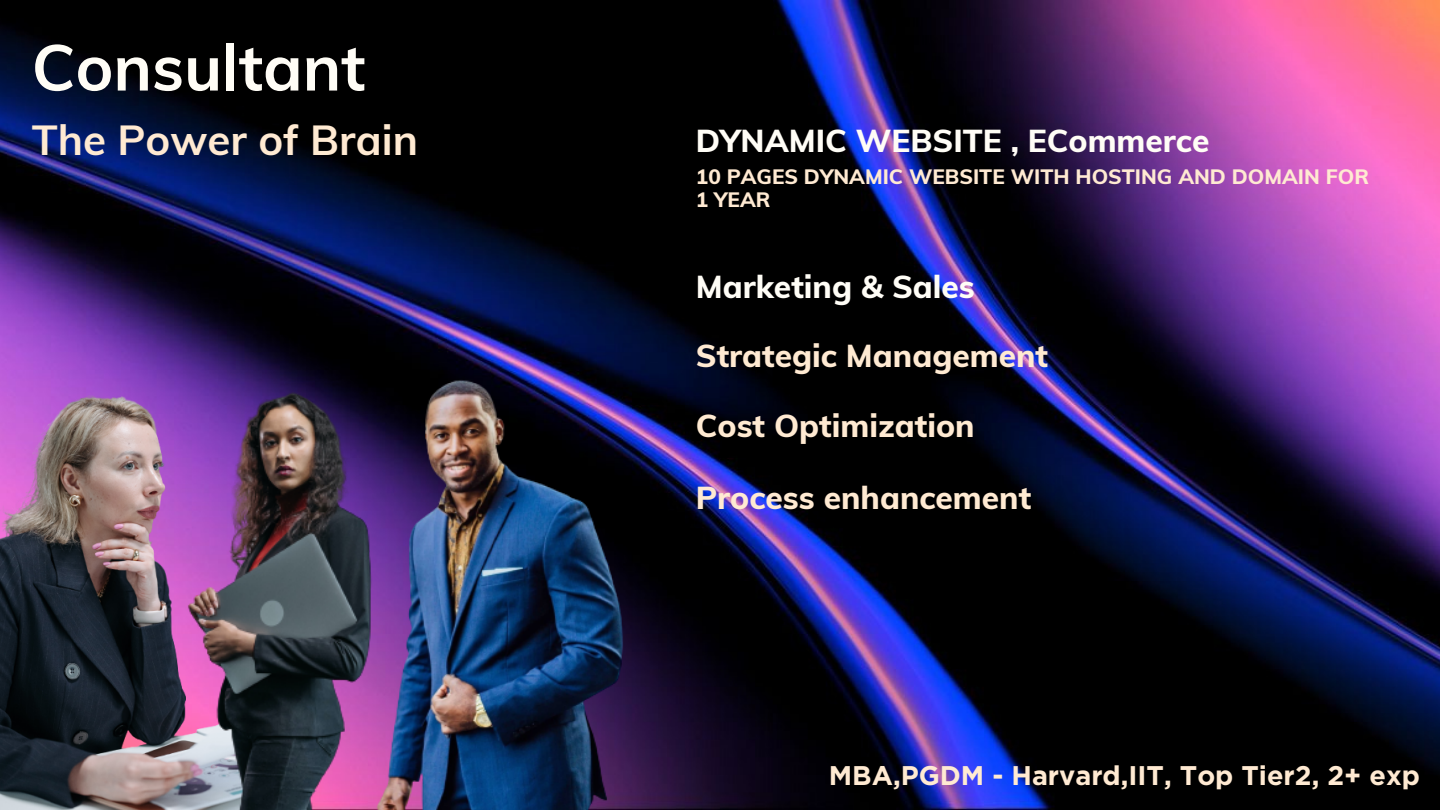
<style>
.page{position:relative;width:1440px;height:810px;background:#fff}
.page>*{position:absolute;margin:0;border:0;box-sizing:border-box;transform-origin:0 0}
.t1{font:700 64px "Muli";color:#fffdf6}
.t2{font:700 42px "Muli";color:#ffead2}
.t3{font:800 31.7px "Muli";color:#ffead2}
.t4{font:800 31.7px "Muli";color:#fffdf6}
.t5{font:700 27px "Gotham";color:#ffead2}
.t6{font:800 20.8px/22.3px "Muli";color:#ffead2}
</style>
<div class="page">
<img style="left:0;top:0;width:1440px;height:810px">
<img style="left:0;top:329px;width:308px;height:18px">
<img style="left:0;top:347px;width:696px;height:463px">
<p class="t1" style="left:32px;top:26px;width:335px">Consultant</p>
<h3 class="t2" style="left:32px;top:113px;width:388px">The Power of Brain</h3>
<p class="t4" style="left:696px;top:121px;width:515px">DYNAMIC WEBSITE , ECommerce</p>
<p class="t6" style="left:696px;top:165px;width:675px">10 PAGES DYNAMIC WEBSITE WITH HOSTING AND DOMAIN FOR<br>1 YEAR</p>
<h3 class="t4" style="left:696px;top:266px;width:281px">Marketing &amp; Sales</h3>
<h3 class="t3" style="left:696px;top:335px;width:354px">Strategic Management</h3>
<h3 class="t3" style="left:696px;top:406px;width:280px">Cost Optimization</h3>
<h4 class="t3" style="left:696px;top:477px;width:337px">Process enhancement</h4>
<p class="t5" style="left:829px;top:759px;width:593px">MBA,PGDM - Harvard,IIT, Top Tier2, 2+ exp</p>
</div>
